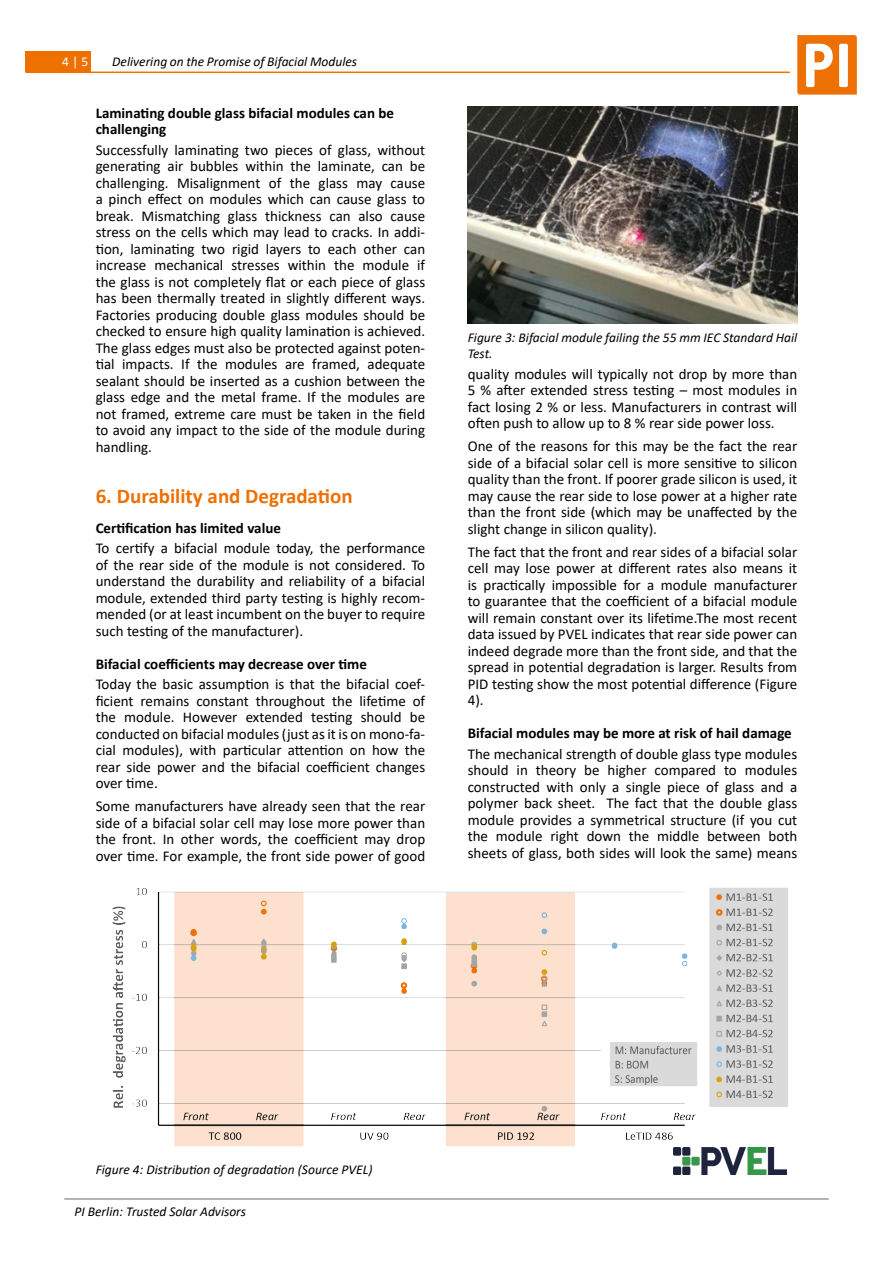
<style>
.page{position:relative;width:893px;height:1263px;background:#fff}
.page>*{position:absolute;margin:0;border:0;box-sizing:border-box;transform-origin:0 0}
.t1{font:700 21px "Calibri";color:#ed7000}
.t2{font:15px/16.5px "Calibri";color:#000;text-align:justify}
.Subsection_Heading{font:700 15px/16.5px "Calibri";color:#000}
.t3{font:italic 13.5px/16.5px "Calibri";color:#000}
.t4{font:13.5px "Calibri";color:#fff}
</style>
<div class="page">
<svg style="left:797px;top:35px;width:60px;height:60px"></svg>
<div style="left:839px;top:44px;width:9px;height:43px;background:#fff;border-radius:2px"></div>
<hr style="left:64px;top:1198px;width:765px;height:2px;background:#9c9a9a">
<hr style="left:26px;top:72px;width:764px;height:1px;background:#ed7000">
<div style="left:26px;top:51px;width:65px;height:21px;background:#ed7000"></div>
<img style="left:112px;top:888px;width:676px;height:268px">
<img style="left:674px;top:1148px;width:113px;height:26px">
<img style="left:468px;top:106px;width:329px;height:217px">
<p class="t4" style="left:62px;top:52px;width:28px">4 | 5</p>
<p class="t3" style="left:112px;top:53px;width:246px">Delivering on the Promise of Bifacial Modules</p>
<p class="Subsection_Heading" style="left:96px;top:104px;width:300px">Laminating double glass bifacial modules can be challenging</p>
<p class="t2" style="left:96px;top:141px;width:331px">Successfully laminating two pieces of glass, without generating air bubbles within the laminate, can be challenging. Misalignment of the glass may cause a pinch effect on modules which can cause glass to break. Mismatching glass thickness can also cause stress on the cells which may lead to cracks. In addi&shy;tion, laminating two rigid layers to each other can increase mechanical stresses within the module if the glass is not completely flat or each piece of glass has been thermally treated in slightly different ways.<br>Factories producing double glass modules should be checked to ensure high quality lamination is achieved.<br>The glass edges must also be protected against poten&shy;tial impacts. If the modules are framed, adequate sealant should be inserted as a cushion between the glass edge and the metal frame. If the modules are not framed, extreme care must be taken in the field to avoid any impact to the side of the module during handling.</p>
<p class="t1" style="left:96px;top:481px;width:258px">6. Durability and Degradation</p>
<p class="Subsection_Heading" style="left:96px;top:519px;width:187px">Certification has limited value</p>
<p class="t2" style="left:96px;top:540px;width:331px">To certify a bifacial module today, the performance of the rear side of the module is not considered. To understand the durability and reliability of a bifacial module, extended third party testing is highly recom&shy;mended (or at least incumbent on the buyer to require such testing of the manufacturer).</p>
<p class="Subsection_Heading" style="left:96px;top:655px;width:273px">Bifacial coefficients may decrease over time</p>
<p class="t2" style="left:96px;top:676px;width:331px">Today the basic assumption is that the bifacial coef&shy;ficient remains constant throughout the lifetime of the module. However extended testing should be conducted on bifacial modules (just as it is on mono-fa&shy;cial modules), with particular attention on how the rear side power and the bifacial coefficient changes over time.</p>
<p class="t2" style="left:96px;top:798px;width:331px">Some manufacturers have already seen that the rear side of a bifacial solar cell may lose more power than the front. In other words, the coefficient may drop over time. For example, the front side power of good</p>
<p class="t3" style="left:468px;top:328px;width:331px">Figure 3: Bifacial module failing the 55 mm IEC Standard Hail<br>Test.</p>
<p class="t2" style="left:468px;top:365px;width:331px">quality modules will typically not drop by more than 5 % after extended stress testing – most modules in fact losing 2 % or less. Manufacturers in contrast will often push to allow up to 8 % rear side power loss.</p>
<p class="t2" style="left:468px;top:438px;width:331px">One of the reasons for this may be the fact the rear side of a bifacial solar cell is more sensitive to silicon quality than the front. If poorer grade silicon is used, it may cause the rear side to lose power at a higher rate than the front side (which may be unaffected by the slight change in silicon quality).</p>
<p class="t2" style="left:468px;top:543px;width:331px">The fact that the front and rear sides of a bifacial solar cell may lose power at different rates also means it is practically impossible for a module manufacturer to guarantee that the coefficient of a bifacial module will remain constant over its lifetime.The most recent data issued by PVEL indicates that rear side power can indeed degrade more than the front side, and that the spread in potential degradation is larger. Results from PID testing show the most potential difference (Figure 4).</p>
<p class="Subsection_Heading" style="left:468px;top:724px;width:326px">Bifacial modules may be more at risk of hail damage</p>
<p class="t2" style="left:468px;top:745px;width:331px">The mechanical strength of double glass type modules should in theory be higher compared to modules constructed with only a single piece of glass and a polymer back sheet. The fact that the double glass module provides a symmetrical structure (if you cut the module right down the middle between both sheets of glass, both sides will look the same) means</p>
<p class="t3" style="left:96px;top:1161px;width:278px">Figure 4: Distribution of degradation (Source PVEL)</p>
<p class="t3" style="left:74px;top:1203px;width:173px">PI Berlin: Trusted Solar Advisors</p>
</div>
